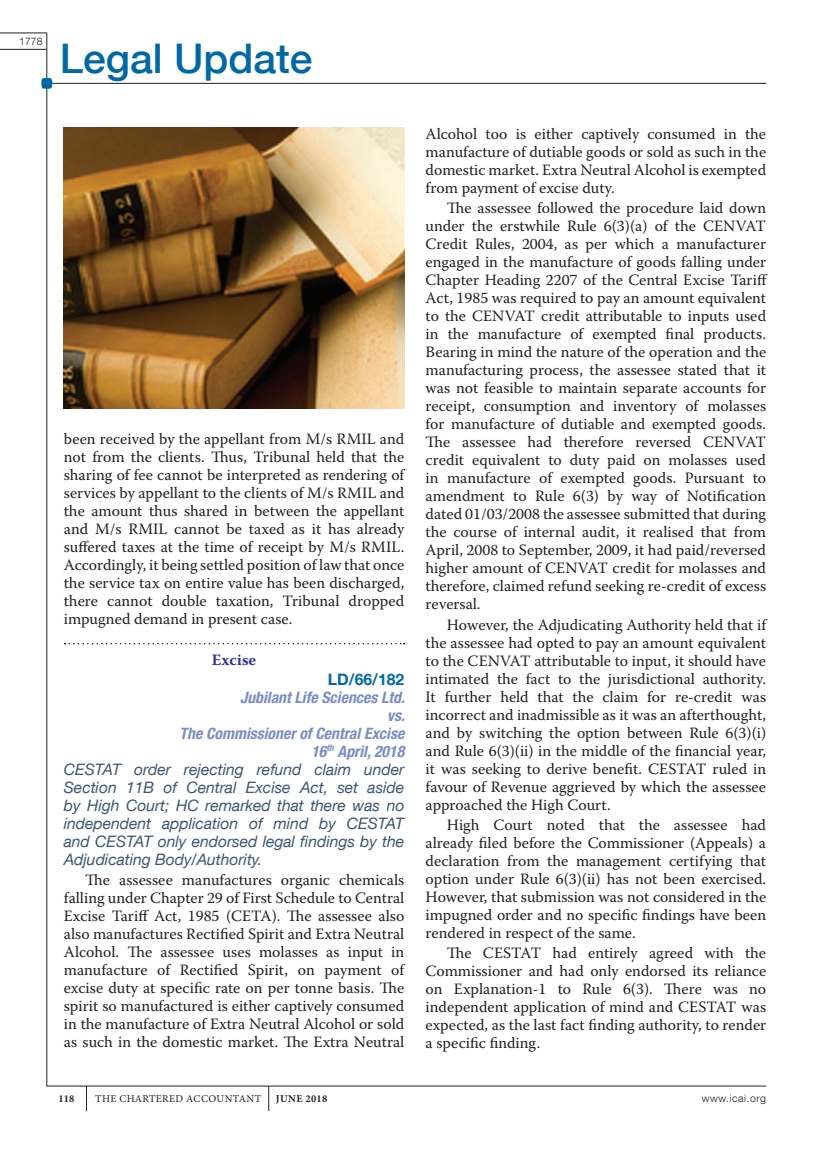
<style>
.page{position:relative;width:830px;height:1161px;background:#fff}
.page>*{position:absolute;margin:0;border:0;box-sizing:border-box;transform-origin:0 0}
.t1{font:500 40.8px "Helvetica Neue LT Com";color:#0068a5}
.t2{font:15.75px/18px "Warnock Pro";color:#231f20;text-align:justify}
.t3{font:italic 15.75px "Helvetica Neue LT Com";letter-spacing:-.005em;color:#3d5572}
.t4{font:italic 700 condensed 15.75px "Helvetica Neue LT Com";color:#7a8cc6}
.t5{font:700 15.75px "Helvetica Neue LT Com";color:#0068a5}
.t6{font:700 15.75px "Warnock Pro";letter-spacing:.005em;color:#2e3092}
.t7{font:10.5px "Minion Pro";letter-spacing:.035em;color:#231f20}
.t8{font:300 10.5px "Helvetica Neue LT Com";letter-spacing:.05em;color:#231f20}
.t9{font:700 10.5px "Minion Pro";letter-spacing:.035em;color:#231f20}
</style>
<div class="page">
<hr style="left:0;top:33px;width:47px;height:1px;background:#231f20">
<hr style="left:47px;top:33px;width:1px;height:1053px;background:#231f20">
<hr style="left:0;top:49px;width:47px;height:1px;background:#231f20">
<hr style="left:47px;top:83px;width:718px;height:1px;background:#231f20">
<div style="left:41px;top:78px;width:11px;height:11px;background:#0068a5;border-radius:3px"></div>
<hr style="left:47px;top:1086px;width:718px;height:1px;background:#231f20">
<svg style="left:268px;top:1086px;width:1px;height:25px"></svg>
<svg style="left:86px;top:1087px;width:1px;height:24px"></svg>
<svg style="left:65px;top:643px;width:339px;height:1px"></svg>
<img style="left:64px;top:128px;width:340px;height:280px">
<p class="t8" style="left:19px;top:35px;width:25px">1778</p>
<h1 class="t1" style="left:60px;top:34px;width:254px">Legal Update</h1>
<p class="t2" style="left:64px;top:430px;width:342px">been received by the appellant from M/s RMIL and not from the clients. Thus, Tribunal held that the sharing of fee cannot be interpreted as rendering of services by appellant to the clients of M/s RMIL and the amount thus shared in between the appellant and M/s RMIL cannot be taxed as it has already suffered taxes at the time of receipt by M/s RMIL.<br>Accordingly, it being settled position of law that once the service tax on entire value has been discharged, there cannot double taxation, Tribunal dropped impugned demand in present case.</p>
<p class="t6" style="left:212px;top:650px;width:46px">Excise</p>
<p class="t5" style="left:327px;top:669px;width:78px">LD/66/182</p>
<p class="t4" style="left:240px;top:688px;width:166px">Jubilant Life Sciences Ltd.</p>
<p class="t4" style="left:387px;top:706px;width:19px">vs.</p>
<p class="t4" style="left:179px;top:724px;width:226px">The Commissioner of Central Excise</p>
<p class="t4" style="left:311px;top:742px;width:94px">16<sup>th</sup> April, 2018</p>
<p class="t3" style="left:64px;top:759px;width:342px">CESTAT order rejecting refund claim under</p>
<p class="t3" style="left:64px;top:777px;width:342px">Section 11B of Central Excise Act, set aside</p>
<p class="t3" style="left:64px;top:795px;width:342px">by High Court; HC remarked that there was no</p>
<p class="t3" style="left:64px;top:813px;width:342px">independent application of mind by CESTAT</p>
<p class="t3" style="left:64px;top:831px;width:342px">and CESTAT only endorsed legal findings by the</p>
<p class="t3" style="left:64px;top:849px;width:200px">Adjudicating Body/Authority.</p>
<p class="t2" style="left:64px;top:870px;width:342px;text-indent:21px">The assessee manufactures organic chemicals falling under Chapter 29 of First Schedule to Central Excise Tariff Act, 1985 (CETA). The assessee also also manufactures Rectified Spirit and Extra Neutral Alcohol. The assessee uses molasses as input in manufacture of Rectified Spirit, on payment of excise duty at specific rate on per tonne basis. The spirit so manufactured is either captively consumed in the manufacture of Extra Neutral Alcohol or sold as such in the domestic market. The Extra Neutral</p>
<p class="t2" style="left:425px;top:125px;width:342px">Alcohol too is either captively consumed in the manufacture of dutiable goods or sold as such in the domestic market. Extra Neutral Alcohol is exempted from payment of excise duty.</p>
<p class="t2" style="left:425px;top:199px;width:343px;text-indent:21px">The assessee followed the procedure laid down under the erstwhile Rule 6(3)(a) of the CENVAT Credit Rules, 2004, as per which a manufacturer engaged in the manufacture of goods falling under Chapter Heading 2207 of the Central Excise Tariff Act, 1985 was required to pay an amount equivalent to the CENVAT credit attributable to inputs used in the manufacture of exempted final products.<br>Bearing in mind the nature of the operation and the manufacturing process, the assessee stated that it was not feasible to maintain separate accounts for receipt, consumption and inventory of molasses for manufacture of dutiable and exempted goods.<br>The assessee had therefore reversed CENVAT credit equivalent to duty paid on molasses used in manufacture of exempted goods. Pursuant to amendment to Rule 6(3) by way of Notification dated 01/03/2008 the assessee submitted that during the course of internal audit, it realised that from April, 2008 to September, 2009, it had paid/reversed higher amount of CENVAT credit for molasses and therefore, claimed refund seeking re-credit of excess reversal.</p>
<p class="t2" style="left:425px;top:615px;width:342px;text-indent:21px">However, the Adjudicating Authority held that if the assessee had opted to pay an amount equivalent to the CENVAT attributable to input, it should have intimated the fact to the jurisdictional authority.<br>It further held that the claim for re-credit was incorrect and inadmissible as it was an afterthought, and by switching the option between Rule 6(3)(i) and Rule 6(3)(ii) in the middle of the financial year, it was seeking to derive benefit. CESTAT ruled in favour of Revenue aggrieved by which the assessee approached the High Court.</p>
<p class="t2" style="left:425px;top:815px;width:342px;text-indent:21px">High Court noted that the assessee had already filed before the Commissioner (Appeals) a declaration from the management certifying that option under Rule 6(3)(ii) has not been exercised.<br>However, that submission was not considered in the impugned order and no specific findings have been rendered in respect of the same.</p>
<p class="t2" style="left:425px;top:943px;width:342px;text-indent:21px">The CESTAT had entirely agreed with the Commissioner and had only endorsed its reliance on Explanation-1 to Rule 6(3). There was no independent application of mind and CESTAT was expected, as the last fact finding authority, to render a specific finding.</p>
<p class="t9" style="left:59px;top:1091px;width:17px">118</p>
<p class="t7" style="left:95px;top:1092px;width:167px">THE CHARTERED ACCOUNTANT</p>
<p class="t9" style="left:276px;top:1091px;width:53px">JUNE 2018</p>
<p class="t8" style="left:701px;top:1092px;width:66px">www.icai.org</p>
</div>
